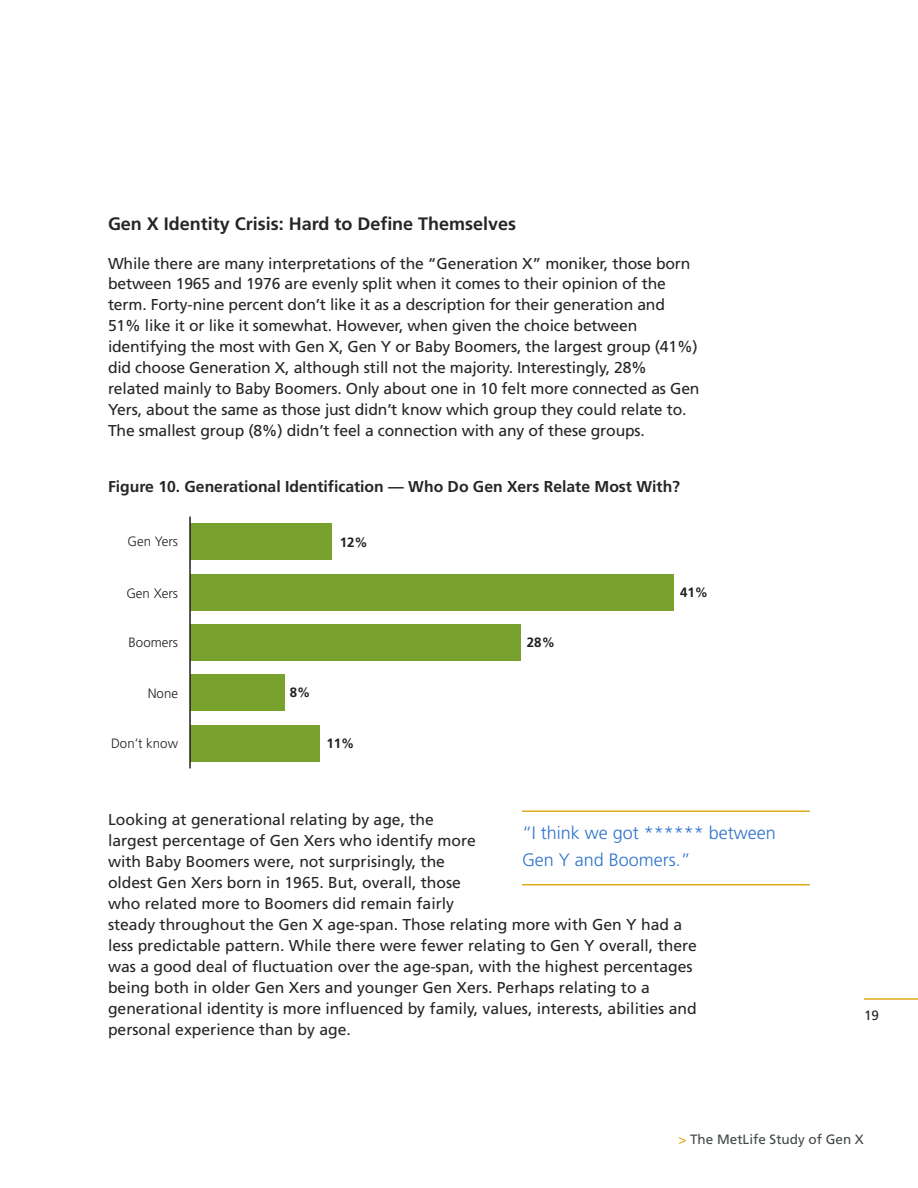
<style>
.page{position:relative;width:918px;height:1188px;background:#fff}
.page>*{position:absolute;margin:0;border:0;box-sizing:border-box;transform-origin:0 0}
.t1{font:700 18px "Frutiger";color:#272627}
.t2{font:300 18px/27px "Frutiger";color:#2d72cc}
.t3{font:15.75px/21px "Frutiger";letter-spacing:-.01em;color:#272627}
.t4{font:700 15.75px "Frutiger";color:#272627}
.t5{font:300 13.5px "Frutiger";color:#231f20}
.t6{font:13.5px "Frutiger";color:#424748}
.t7{font:700 13.5px "Frutiger";color:#231f20}
.t8{font:13.5px "Frutiger";color:#272627}
.s1{color:#dbab1b}
</style>
<div class="page">
<hr style="left:864px;top:998px;width:54px;height:2px;background:#dbab1b">
<hr style="left:522px;top:810px;width:288px;height:2px;background:#dbab1b">
<hr style="left:522px;top:884px;width:288px;height:1px;background:#dbab1b">
<div style="left:190px;top:524px;width:142px;height:36px;background:#78a22d"></div>
<div style="left:190px;top:574px;width:484px;height:36px;background:#78a22d"></div>
<div style="left:190px;top:624px;width:330px;height:37px;background:#78a22d"></div>
<div style="left:190px;top:675px;width:94px;height:36px;background:#78a22d"></div>
<div style="left:190px;top:725px;width:130px;height:36px;background:#78a22d"></div>
<hr style="left:189px;top:517px;width:2px;height:251px;background:#231f20">
<p class="t1" style="left:108px;top:216px;width:410px">Gen X Identity Crisis: Hard to Define Themselves</p>
<p class="t3" style="left:108px;top:254px;width:593px">While there are many interpretations of the “Generation X” moniker, those born between 1965 and 1976 are evenly split when it comes to their opinion of the term. Forty-nine percent don’t like it as a description for their generation and 51% like it or like it somewhat. However, when given the choice between identifying the most with Gen X, Gen Y or Baby Boomers, the largest group (41%) did choose Generation X, although still not the majority. Interestingly, 28% related mainly to Baby Boomers. Only about one in 10 felt more connected as Gen Yers, about the same as those just didn’t know which group they could relate to.<br>The smallest group (8%) didn’t feel a connection with any of these groups.</p>
<p class="t4" style="left:108px;top:480px;width:574px">Figure 10. Generational Identification — Who Do Gen Xers Relate Most With?</p>
<p class="t5" style="left:128px;top:536px;width:52px">Gen Yers</p>
<p class="t7" style="left:340px;top:536px;width:30px">12%</p>
<p class="t5" style="left:126px;top:588px;width:53px">Gen Xers</p>
<p class="t5" style="left:129px;top:637px;width:51px">Boomers</p>
<p class="t7" style="left:527px;top:637px;width:30px">28%</p>
<p class="t7" style="left:680px;top:586px;width:30px">41%</p>
<p class="t5" style="left:148px;top:688px;width:32px">None</p>
<p class="t7" style="left:290px;top:687px;width:22px">8%</p>
<p class="t5" style="left:111px;top:738px;width:68px">Don’t know</p>
<p class="t7" style="left:326px;top:738px;width:30px">11%</p>
<p class="t3" style="left:108px;top:810px;width:591px">Looking at generational relating by age, the<br>largest percentage of Gen Xers who identify more<br>with Baby Boomers were, not surprisingly, the<br>oldest Gen Xers born in 1965. But, overall, those<br>who related more to Boomers did remain fairly<br>steady throughout the Gen X age-span. Those relating more with Gen Y had a less predictable pattern. While there were fewer relating to Gen Y overall, there was a good deal of fluctuation over the age-span, with the highest percentages being both in older Gen Xers and younger Gen Xers. Perhaps relating to a generational identity is more influenced by family, values, interests, abilities and personal experience than by age.</p>
<p class="t2" style="left:522px;top:821px;width:255px">“I think we got ****** between<br>Gen Y and Boomers.”</p>
<p class="t8" style="left:864px;top:1009px;width:16px">19</p>
<p class="t6" style="left:678px;top:1134px;width:187px"><span class="s1">&gt;</span> The MetLife Study of Gen X</p>
</div>
